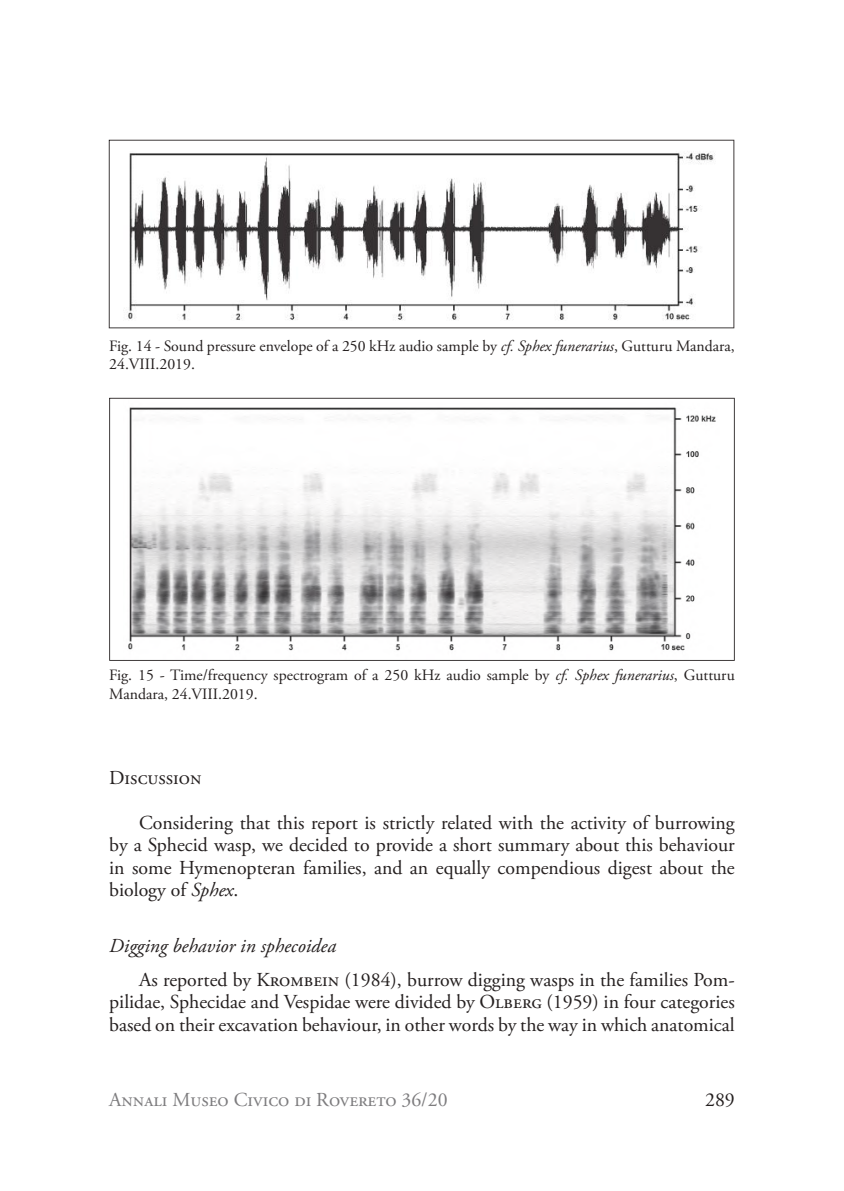
<style>
.page{position:relative;width:844px;height:1191px;background:#fff}
.page>*{position:absolute;margin:0;border:0;box-sizing:border-box;transform-origin:0 0}
.t1{font:19.78px/22.4px "Adobe Garamond Pro";color:#241f1f;text-align:justify}
.t2{font:19.78px "Adobe Garamond Pro";color:#7d7c7e}
.t3{font:italic 19.78px "Adobe Garamond Pro";color:#241f1f}
.t4{font:15.75px/18.9px "Adobe Garamond Pro";color:#241f1f}
.s1{font-style:italic}
</style>
<div class="page">
<svg style="left:109px;top:140px;width:625px;height:188px"></svg>
<svg style="left:109px;top:398px;width:625px;height:263px"></svg>
<p class="t4" style="left:109px;top:337px;width:627px">Fig. 14 - Sound pressure envelope of a 250 kHz audio sample by <span class="s1">cf. Sphex funerarius</span>, Gutturu Mandara,<br>24.VIII.2019.</p>
<p class="t4" style="left:109px;top:667px;width:627px">Fig. 15 - Time/frequency spectrogram of a 250 kHz audio sample by <span class="s1">cf. Sphex funerarius</span>, Gutturu<br>Mandara, 24.VIII.2019.</p>
<p class="t1" style="left:109px;top:768px;width:94px">Discussion</p>
<p class="t1" style="left:109px;top:813px;width:627px;text-indent:30px">Considering that this report is strictly related with the activity of burrowing by a Sphecid wasp, we decided to provide a short summary about this behaviour in some Hymenopteran families, and an equally compendious digest about the biology of <span class="s1">Sphex</span>.</p>
<p class="t3" style="left:109px;top:938px;width:228px">Digging behavior in sphecoidea</p>
<p class="t1" style="left:109px;top:970px;width:627px;text-indent:30px">As reported by Krombein (1984), burrow digging wasps in the families Pom&shy;pilidae, Sphecidae and Vespidae were divided by Olberg (1959) in four categories based on their excavation behaviour, in other words by the way in which anatomical</p>
<p class="t2" style="left:109px;top:1092px;width:340px">Annali Museo Civico di Rovereto 36/20</p>
<p class="t1" style="left:705px;top:1090px;width:31px">289</p>
</div>
